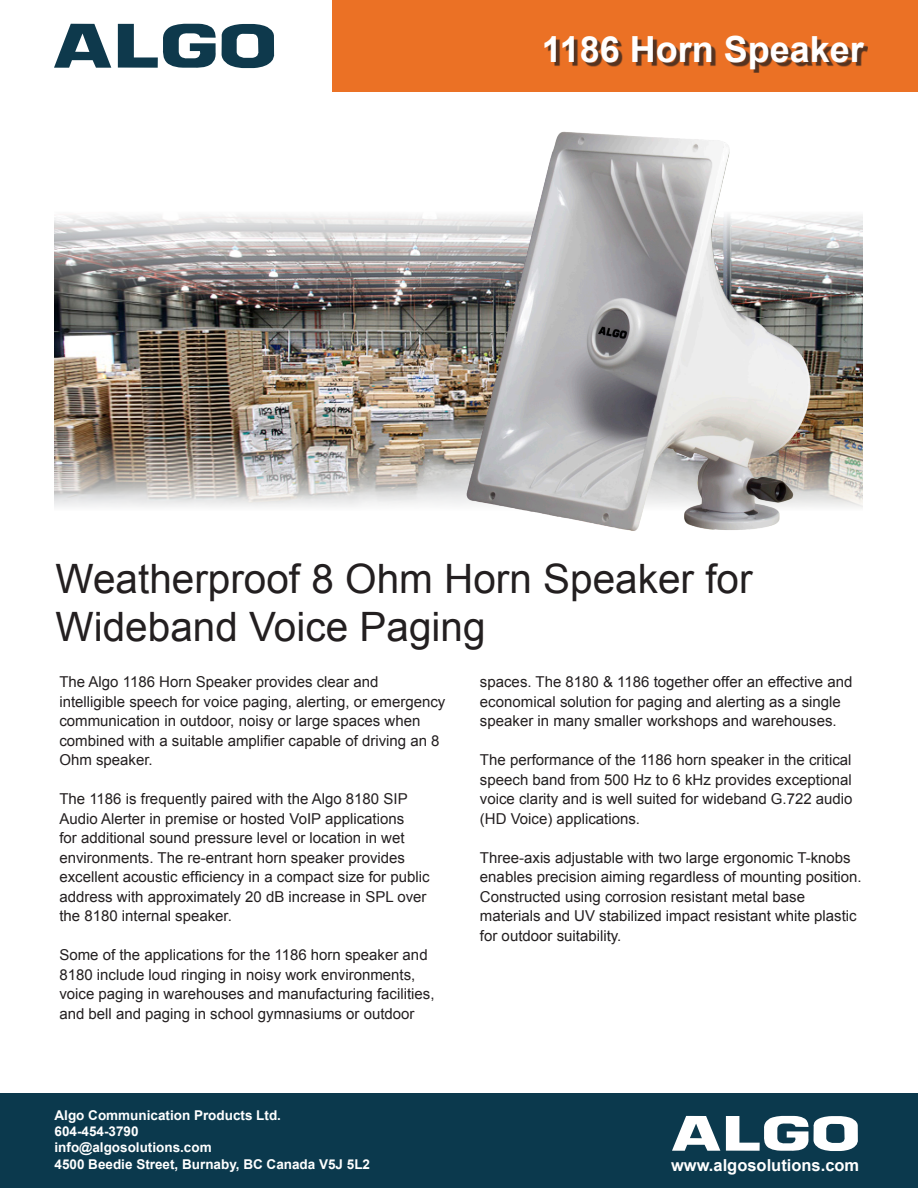
<style>
.page{position:relative;width:918px;height:1188px;background:#fff}
.page>*{position:absolute;margin:0;border:0;box-sizing:border-box;transform-origin:0 0}
.t1{font:40.5px/48px "Arial";color:#231f20}
.t2{font:700 36px "Arial";color:#fff}
.t3{font:700 16.5px "Arial";color:#fff}
.t4{font:15px/19.5px "Arial";color:#231f20}
.t5{font:700 13.5px/16.2px "Arial";color:#fff}
</style>
<div class="page">
<div style="left:0;top:1094px;width:918px;height:94px;background:#0b394d"></div>
<svg style="left:54px;top:24px;width:57px;height:44px"></svg>
<svg style="left:118px;top:24px;width:157px;height:44px"></svg>
<div style="left:332px;top:0;width:586px;height:92px;background:#eb7125"></div>
<img style="left:55px;top:305px;width:369px;height:127px">
<img style="left:54px;top:432px;width:370px;height:75px">
<img style="left:54px;top:214px;width:370px;height:91px">
<div style="left:547px;top:38px;width:321px;height:35px;background:#231f20;opacity:.75"></div>
<svg style="left:672px;top:1116px;width:48px;height:35px"></svg>
<svg style="left:726px;top:1116px;width:132px;height:35px"></svg>
<img style="left:424px;top:131px;width:439px;height:400px">
<h2 class="t2" style="left:542px;top:26px;width:324px">1186 Horn Speaker</h2>
<h1 class="t1" style="left:56px;top:556px;width:699px">Weatherproof 8 Ohm Horn Speaker for<br>Wideband Voice Paging</h1>
<p class="t4" style="left:59px;top:672px;width:387px">The Algo 1186 Horn Speaker provides clear and intelligible speech for voice paging, alerting, or emergency communication in outdoor, noisy or large spaces when combined with a suitable amplifier capable of driving an 8<br>Ohm speaker.</p>
<p class="t4" style="left:59px;top:789px;width:372px">The 1186 is frequently paired with the Algo 8180 SIP Audio Alerter in premise or hosted VoIP applications<br>for additional sound pressure level or location in wet environments. The re-entrant horn speaker provides excellent acoustic efficiency in a compact size for public address with approximately 20 dB increase in SPL over the 8180 internal speaker.</p>
<p class="t4" style="left:59px;top:945px;width:377px">Some of the applications for the 1186 horn speaker and 8180 include loud ringing in noisy work environments, voice paging in warehouses and manufacturing facilities, and bell and paging in school gymnasiums or outdoor</p>
<p class="t4" style="left:480px;top:672px;width:374px">spaces. The 8180 &amp; 1186 together offer an effective and economical solution for paging and alerting as a single speaker in many smaller workshops and warehouses.</p>
<p class="t4" style="left:480px;top:750px;width:374px;text-align:justify">The performance of the 1186 horn speaker in the critical speech band from 500 Hz to 6 kHz provides exceptional voice clarity and is well suited for wideband G.722 audio (HD Voice) applications.</p>
<p class="t4" style="left:480px;top:848px;width:383px">Three-axis adjustable with two large ergonomic T-knobs enables precision aiming regardless of mounting position.<br>Constructed using corrosion resistant metal base materials and UV stabilized impact resistant white plastic for outdoor suitability.</p>
<p class="t5" style="left:55px;top:1108px;width:317px">Algo Communication Products Ltd.<br>604-454-3790<br>info@algosolutions.com<br>4500 Beedie Street, Burnaby, BC Canada V5J 5L2</p>
<p class="t3" style="left:671px;top:1155px;width:190px">www.algosolutions.com</p>
</div>
